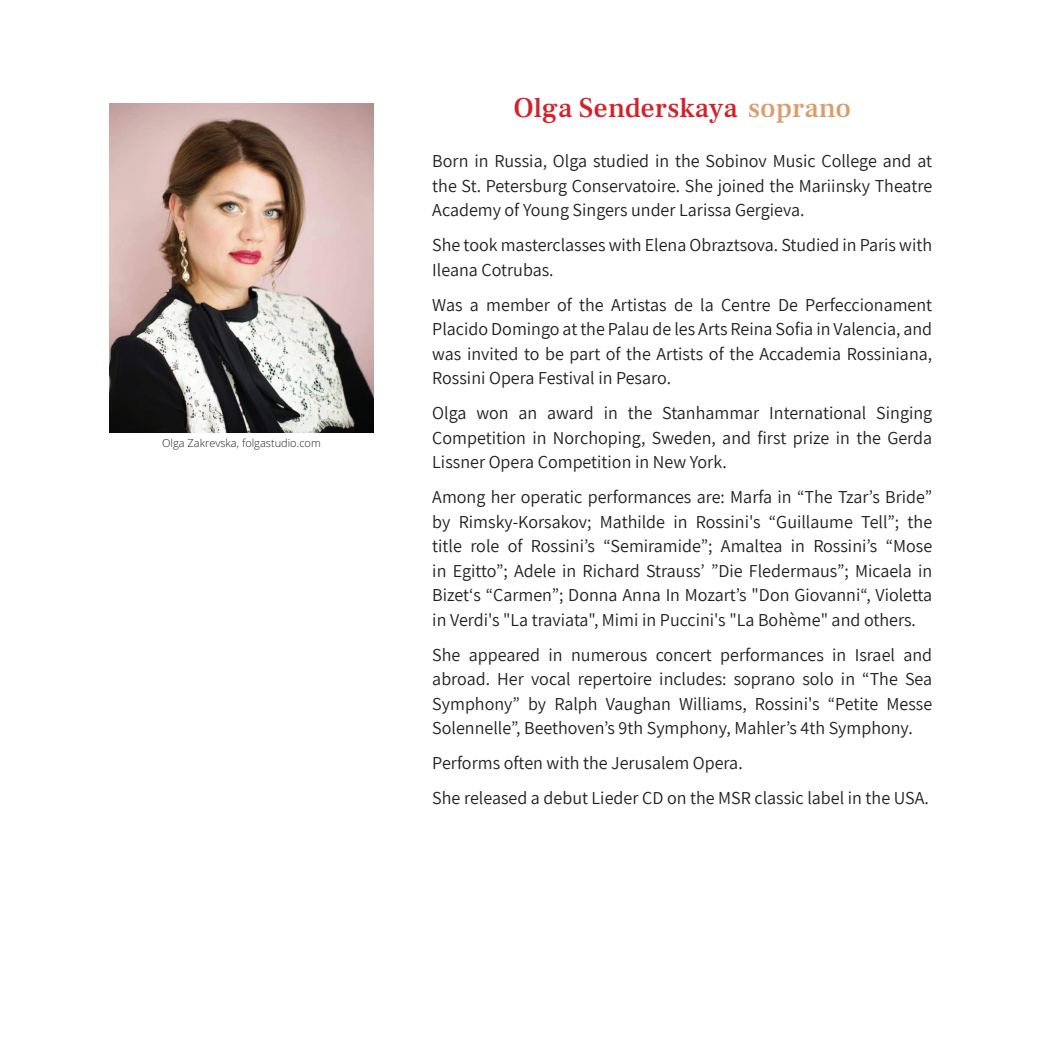
<style>
.page{position:relative;width:1042px;height:1042px;background:#fff}
.page>*{position:absolute;margin:0;border:0;box-sizing:border-box;transform-origin:0 0}
.t1{font:500 28px "Frank Ruhl Libre";color:#d1232a}
.t2{font:18.2px/24.5px "Assistant";color:#231f20}
.t3{font:300 11.03px "Open Sans Hebrew";color:#231f20}
.s1{color:#da9d6d}
</style>
<div class="page">
<img style="left:110px;top:103px;width:263px;height:329px">
<p class="t3" style="left:162px;top:436px;width:160px">Olga Zakrevska, folgastudio.com</p>
<h1 class="t1" style="left:513px;top:91px;width:339px">Olga Senderskaya <span class="s1">soprano</span></h1>
<p class="t2" style="left:432px;top:148px;width:501px;text-align:justify">Born in Russia, Olga studied in the Sobinov Music College and at the St. Petersburg Conservatoire. She joined the Mariinsky Theatre Academy of Young Singers under Larissa Gergieva.</p>
<p class="t2" style="left:432px;top:232px;width:501px">She took masterclasses with Elena Obraztsova. Studied in Paris with<br>Ileana Cotrubas.</p>
<p class="t2" style="left:432px;top:291px;width:501px;text-align:justify">Was a member of the Artistas de la Centre De Perfeccionament Placido Domingo at the Palau de les Arts Reina Sofia in Valencia, and was invited to be part of the Artists of the Accademia Rossiniana, Rossini Opera Festival in Pesaro.</p>
<p class="t2" style="left:876px;top:400px;width:57px">Singing</p>
<p class="t2" style="left:432px;top:400px;width:501px">Olga<br>Competition in Norchoping, Sweden, and first prize in the Gerda<br>Lissner Opera Competition in New York.</p>
<p class="t2" style="left:432px;top:484px;width:501px;text-align:right">Among her operatic performances are: Marfa in “The Tzar s’ Bride“ the</p>
<p class="t2" style="left:547px;top:400px;width:48px">award</p>
<p class="t2" style="left:628px;top:400px;width:26px">the</p>
<p class="t2" style="left:662px;top:400px;width:99px">Stanhammar</p>
<p class="t2" style="left:769px;top:400px;width:99px">International</p>
<p class="t2" style="left:604px;top:400px;width:16px">in</p>
<p class="t2" style="left:476px;top:400px;width:34px">won</p>
<p class="t2" style="left:518px;top:400px;width:20px">an</p>
<p class="t2" style="left:432px;top:508px;width:20px">by</p>
<p class="t2" style="left:459px;top:508px;width:134px">Rimsky-Korsakov;</p>
<p class="t2" style="left:600px;top:508px;width:67px">Mathilde</p>
<p class="t2" style="left:769px;top:508px;width:86px">“Guillaume</p>
<p class="t2" style="left:861px;top:508px;width:40px">Tell”;</p>
<p class="t2" style="left:696px;top:508px;width:66px">Rossini s'</p>
<p class="t2" style="left:673px;top:508px;width:16px">in</p>
<p class="t2" style="left:508px;top:533px;width:16px">of</p>
<p class="t2" style="left:432px;top:533px;width:501px">title<br>in Egitto”; Adele in Richard Strauss’ ”Die Fledermaus”; Micaela in Bizet s‘ “Carmen”; Donna Anna In Mozart s’ "Don Giovanni ,“ Violetta in Verdi s' "La traviata ," Mimi in Puccini s' "La Bohème" and others.</p>
<p class="t2" style="left:903px;top:641px;width:30px">and</p>
<p class="t2" style="left:470px;top:533px;width:31px">role</p>
<p class="t2" style="left:603px;top:533px;width:111px">“Semiramide”;</p>
<p class="t2" style="left:721px;top:533px;width:63px">Amaltea</p>
<p class="t2" style="left:531px;top:533px;width:66px">Rossini s’</p>
<p class="t2" style="left:813px;top:533px;width:66px">Rossini s’</p>
<p class="t2" style="left:886px;top:533px;width:48px">“Mose</p>
<p class="t2" style="left:791px;top:533px;width:16px">in</p>
<p class="t2" style="left:720px;top:641px;width:105px">performances</p>
<p class="t2" style="left:432px;top:641px;width:501px">She<br>abroad. Her vocal repertoire includes: soprano solo in “The Sea Symphony” by Ralph Vaughan Williams, Rossini s' “Petite Messe Solennelle ,” Beethoven 9s’ th Symphony, Mahler 4s’ th Symphony.</p>
<p class="t2" style="left:432px;top:745px;width:498px;line-height:35px">Performs often with the Jerusalem Opera.<br>She released a debut Lieder CD on the MSR classic label in the USA.</p>
<p class="t2" style="left:469px;top:641px;width:73px">appeared</p>
<p class="t2" style="left:855px;top:641px;width:42px">Israel</p>
<p class="t2" style="left:548px;top:641px;width:16px">in</p>
<p class="t2" style="left:832px;top:641px;width:16px">in</p>
<p class="t2" style="left:656px;top:641px;width:58px">concert</p>
<p class="t2" style="left:571px;top:641px;width:78px">numerous</p>
</div>
